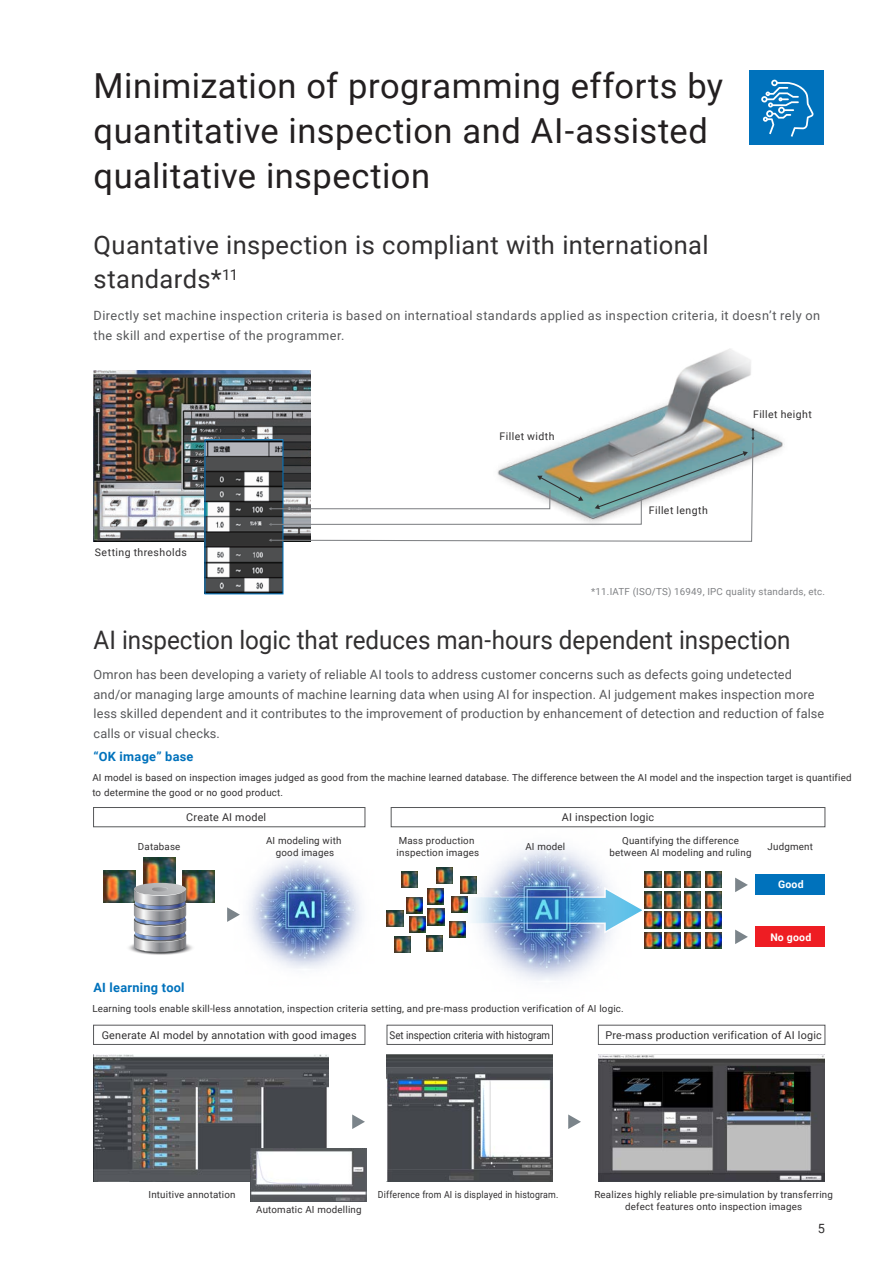
<style>
.page{position:relative;width:893px;height:1263px;background:#fff}
.page>*{position:absolute;margin:0;border:0;box-sizing:border-box;transform-origin:0 0}
.t1{font:34.5px/45px "Roboto";letter-spacing:.015em;color:#231f20}
.t2{font:25.5px/34.5px "Roboto";letter-spacing:.005em;color:#312f30}
.t3{font:25.5px "Roboto";letter-spacing:.005em;color:#312f30;scale:.95 1}
.t4{font:12.75px/19.5px "Roboto";letter-spacing:.015em;color:#57585a}
.t5{font:12.75px/19.5px "Roboto";letter-spacing:.035em;color:#57585a}
.t6{font:700 12.75px "Roboto";letter-spacing:.02em;color:#0072bc}
.t7{font:12.75px "Roboto";color:#312f30}
.t8{font:10.8px "Roboto";letter-spacing:.02em;color:#312f30}
.t9{font:10.8px "Roboto";color:#312f30;scale:.9 1}
.t10{font:10.5px "Roboto";letter-spacing:.04em;color:#312f30}
.t11{font:700 10.5px "Roboto";letter-spacing:.02em;color:#fff}
.t12{font:9.75px/11.9px "Roboto";letter-spacing:.02em;color:#312f30;text-align:center}
.t13{font:9.75px "Roboto";letter-spacing:.02em;color:#808285}
.t14{font:9.75px "Roboto";letter-spacing:.02em;color:#312f30;scale:.9 1}
</style>
<div class="page">
<div style="left:750px;top:71px;width:74px;height:74px;background:#0072bc"></div>
<img style="left:94px;top:370px;width:217px;height:172px">
<img style="left:566px;top:349px;width:217px;height:112px">
<img style="left:206px;top:441px;width:75px;height:151px">
<div style="left:204px;top:439px;width:79px;height:155px;border:1px solid #0072bc"></div>
<svg style="left:270px;top:442px;width:484px;height:100px"></svg>
<svg style="left:269px;top:451px;width:479px;height:75px"></svg>
<svg style="left:751px;top:428px;width:3px;height:12px"></svg>
<svg style="left:761px;top:80px;width:53px;height:57px"></svg>
<img style="left:104px;top:871px;width:32px;height:32px">
<img style="left:183px;top:871px;width:29px;height:32px">
<img style="left:143px;top:857px;width:32px;height:26px">
<svg style="left:124px;top:883px;width:72px;height:72px"></svg>
<img style="left:435px;top:827px;width:224px;height:203px">
<img style="left:212px;top:823px;width:186px;height:146px">
<svg style="left:352px;top:1114px;width:13px;height:15px"></svg>
<svg style="left:568px;top:1114px;width:13px;height:15px"></svg>
<img style="left:598px;top:1054px;width:227px;height:128px">
<img style="left:94px;top:1054px;width:234px;height:128px">
<img style="left:387px;top:1054px;width:165px;height:128px">
<img style="left:251px;top:1148px;width:116px;height:53px">
<div style="left:93px;top:1025px;width:272px;height:20px;border:1px solid #57585a"></div>
<div style="left:93px;top:807px;width:272px;height:20px;border:1px solid #57585a"></div>
<div style="left:391px;top:807px;width:434px;height:20px;border:1px solid #57585a"></div>
<div style="left:387px;top:1025px;width:166px;height:20px;border:1px solid #57585a"></div>
<div style="left:598px;top:1025px;width:227px;height:20px;border:1px solid #57585a"></div>
<svg style="left:227px;top:907px;width:13px;height:15px"></svg>
<svg style="left:735px;top:878px;width:13px;height:14px"></svg>
<svg style="left:735px;top:929px;width:13px;height:15px"></svg>
<div style="left:755px;top:927px;width:70px;height:20px;background:#ee1d23"></div>
<div style="left:755px;top:875px;width:70px;height:20px;background:#0072bc"></div>
<svg style="left:462px;top:887px;width:183px;height:46px"></svg>
<img style="left:645px;top:932px;width:16px;height:17px">
<img style="left:645px;top:871px;width:16px;height:16px">
<img style="left:665px;top:932px;width:16px;height:17px">
<img style="left:665px;top:871px;width:16px;height:16px">
<img style="left:684px;top:932px;width:17px;height:17px">
<img style="left:684px;top:871px;width:17px;height:16px">
<img style="left:645px;top:912px;width:16px;height:16px">
<img style="left:665px;top:912px;width:16px;height:16px">
<img style="left:684px;top:912px;width:17px;height:16px">
<img style="left:645px;top:892px;width:16px;height:16px">
<img style="left:665px;top:892px;width:16px;height:16px">
<img style="left:684px;top:892px;width:17px;height:16px">
<img style="left:705px;top:932px;width:16px;height:17px">
<img style="left:705px;top:871px;width:16px;height:16px">
<img style="left:705px;top:912px;width:16px;height:16px">
<img style="left:705px;top:892px;width:16px;height:16px">
<img style="left:409px;top:917px;width:17px;height:16px">
<img style="left:401px;top:871px;width:17px;height:17px">
<img style="left:428px;top:909px;width:16px;height:16px">
<img style="left:394px;top:936px;width:17px;height:17px">
<img style="left:449px;top:921px;width:17px;height:17px">
<img style="left:436px;top:867px;width:16px;height:16px">
<img style="left:427px;top:889px;width:17px;height:16px">
<img style="left:406px;top:897px;width:17px;height:16px">
<img style="left:451px;top:896px;width:17px;height:16px">
<img style="left:460px;top:877px;width:17px;height:16px">
<img style="left:387px;top:910px;width:16px;height:16px">
<img style="left:427px;top:935px;width:16px;height:16px">
<h1 class="t1" style="left:94px;top:62px;width:631px">Minimization of programming efforts by quantitative inspection and AI-assisted qualitative inspection</h1>
<h2 class="t2" style="left:94px;top:226px;width:616px">Quantative inspection is compliant with international standards*<sup>11</sup></h2>
<h3 class="t5" style="left:94px;top:306px;width:728px">Directly set machine inspection criteria is based on internatioal standards applied as inspection criteria, it doesn’t rely on the skill and expertise of the programmer.</h3>
<p class="t10" style="left:95px;top:545px;width:93px">Setting thresholds</p>
<p class="t10" style="left:500px;top:428px;width:56px">Fillet width</p>
<p class="t10" style="left:649px;top:503px;width:60px">Fillet length</p>
<p class="t10" style="left:753px;top:406px;width:60px">Fillet height</p>
<p class="t13" style="left:591px;top:584px;width:235px">*11.IATF (ISO/TS) 16949, IPC quality standards, etc.</p>
<h2 class="t3" style="left:94px;top:622px;width:735px">AI inspection logic that reduces man-hours dependent inspection</h2>
<p class="t4" style="left:94px;top:664px;width:732px">Omron has been developing a variety of reliable AI tools to address customer concerns such as defects going undetected and/or managing large amounts of machine learning data when using AI for inspection. AI judgement makes inspection more less skilled dependent and it contributes to the improvement of production by enhancement of detection and reduction of false calls or visual checks.</p>
<h3 class="t6" style="left:93px;top:748px;width:102px">“OK image” base</h3>
<p class="t12" style="left:92px;top:769px;width:761px;line-height:15px;text-align:left">AI model is based on inspection images judged as good from the machine learned database. The difference between the AI model and the inspection target is quantified to determine the good or no good product.</p>
<p class="t8" style="left:186px;top:810px;width:81px">Create AI model</p>
<p class="t8" style="left:562px;top:810px;width:94px">AI inspection logic</p>
<p class="t12" style="left:138px;top:840px;width:44px">Database</p>
<p class="t12" style="left:266px;top:835px;width:77px">AI modeling with good images</p>
<p class="t12" style="left:525px;top:840px;width:41px">AI model</p>
<p class="t12" style="left:609px;top:835px;width:143px">Quantifying the difference between AI modeling and ruling</p>
<p class="t12" style="left:397px;top:835px;width:84px;text-align:left">Mass production inspection images</p>
<p class="t12" style="left:768px;top:840px;width:47px">Judgment</p>
<p class="t11" style="left:778px;top:877px;width:27px">Good</p>
<h3 class="t6" style="left:93px;top:979px;width:93px">AI learning tool</h3>
<p class="t12" style="left:92px;top:1002px;width:533px">Learning tools enable skill-less annotation, inspection criteria setting, and pre-mass production verification of AI logic.</p>
<p class="t11" style="left:770px;top:930px;width:42px">No good</p>
<p class="t8" style="left:102px;top:1027px;width:257px">Generate AI model by annotation with good images</p>
<p class="t9" style="left:390px;top:1027px;width:180px">Set inspection criteria with histogram</p>
<p class="t8" style="left:605px;top:1027px;width:218px">Pre-mass production verification of AI logic</p>
<p class="t12" style="left:149px;top:1188px;width:89px">Intuitive annotation</p>
<p class="t12" style="left:256px;top:1203px;width:107px">Automatic AI modelling</p>
<p class="t14" style="left:378px;top:1187px;width:202px">Difference from AI is displayed in histogram.</p>
<p class="t12" style="left:594px;top:1188px;width:240px">Realizes highly reliable pre-simulation by transferring defect features onto inspection images</p>
<h3 class="t7" style="left:818px;top:1220px;width:9px">5</h3>
</div>
